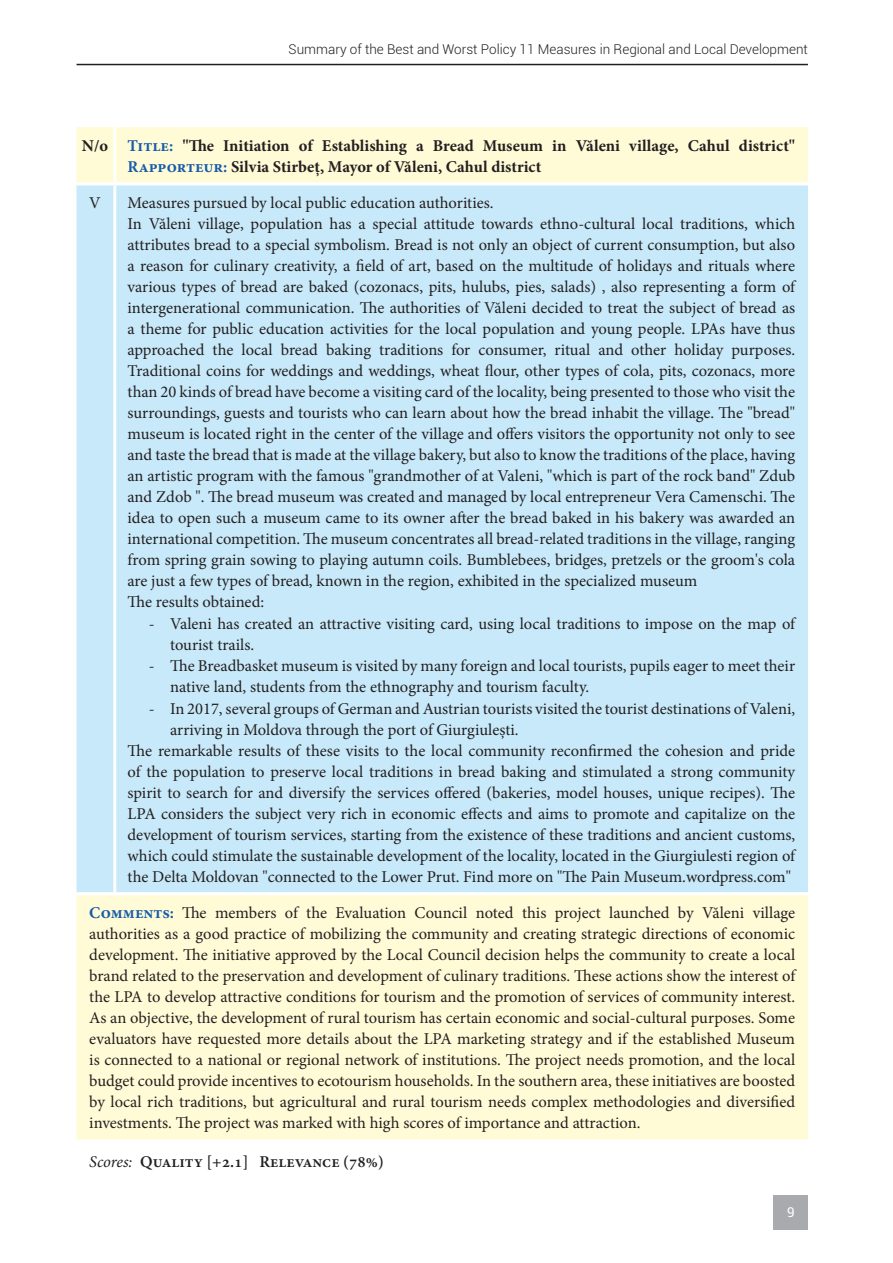
<style>
.page{position:relative;width:893px;height:1263px;background:#fff}
.page>*{position:absolute;margin:0;border:0;box-sizing:border-box;transform-origin:0 0}
.t1{font:16.5px/21px "Minion Pro";color:#231f20}
.t2{font:700 16.5px/21px "Minion Pro";color:#231f20}
.t3{font:600 16.5px "Minion Pro";color:#231f20}
.t4{font:300 13.5px "Roboto";color:#231f20}
.t5{font:13.5px "Roboto";color:#fff}
.s1{color:#185baa}
.s2{font-weight:700;color:#185baa}
.s3{font-weight:400;font-style:italic}
</style>
<div class="page">
<div style="left:774px;top:1195px;width:34px;height:34px;background:#a8aaad"></div>
<hr style="left:77px;top:64px;width:731px;height:1px;background:#231f20">
<div style="left:77px;top:127px;width:731px;height:1012px;background:#fffbd6"></div>
<div style="left:77px;top:185px;width:731px;height:707px;background:#c7e9f9"></div>
<hr style="left:113px;top:127px;width:3px;height:55px;background:#fff">
<hr style="left:77px;top:182px;width:38px;height:3px;background:#fff">
<hr style="left:115px;top:182px;width:693px;height:3px;background:#fff">
<hr style="left:113px;top:185px;width:3px;height:707px;background:#fff">
<hr style="left:77px;top:892px;width:38px;height:3px;background:#fff">
<hr style="left:115px;top:892px;width:693px;height:3px;background:#fff">
<p class="t4" style="left:289px;top:40px;width:521px">Summary of the Best and Worst Policy 11 Measures in Regional and Local Development</p>
<p class="t2" style="left:128px;top:135px;width:669px;text-indent:-46px">N/o <span class="s1">Title:</span> "The Initiation of Establishing a Bread Museum in Văleni village, Cahul district"<br><span class="s1">Rapporteur:</span> Silvia Stirbeţ, Mayor of Văleni, Cahul district</p>
<p class="t1" style="left:89px;top:192px;width:13px">V</p>
<p class="t1" style="left:128px;top:192px;width:669px">Measures pursued by local public education authorities.<br>In Văleni village, population has a special attitude towards ethno-cultural local traditions, which attributes bread to a special symbolism. Bread is not only an object of current consumption, but also a reason for culinary creativity, a field of art, based on the multitude of holidays and rituals where various types of bread are baked (cozonacs, pits, hulubs, pies, salads) , also representing a form of intergenerational communication. The authorities of Văleni decided to treat the subject of bread as a theme for public education activities for the local population and young people. LPAs have thus approached the local bread baking traditions for consumer, ritual and other holiday purposes.<br>Traditional coins for weddings and weddings, wheat flour, other types of cola, pits, cozonacs, more than 20 kinds of bread have become a visiting card of the locality, being presented to those who visit the surroundings, guests and tourists who can learn about how the bread inhabit the village. The "bread" museum is located right in the center of the village and offers visitors the opportunity not only to see and taste the bread that is made at the village bakery, but also to know the traditions of the place, having an artistic program with the famous "grandmother of at Valeni, "which is part of the rock band" Zdub and Zdob ". The bread museum was created and managed by local entrepreneur Vera Camenschi. The idea to open such a museum came to its owner after the bread baked in his bakery was awarded an international competition. The museum concentrates all bread-related traditions in the village, ranging from spring grain sowing to playing autumn coils. Bumblebees, bridges, pretzels or the groom's cola are just a few types of bread, known in the region, exhibited in the specialized museum<br>The results obtained:</p>
<p class="t1" style="left:170px;top:613px;width:626px;text-indent:-21px">- Valeni has created an attractive visiting card, using local traditions to impose on the map of tourist trails.</p>
<p class="t1" style="left:170px;top:655px;width:626px;text-indent:-21px">- The Breadbasket museum is visited by many foreign and local tourists, pupils eager to meet their native land, students from the ethnography and tourism faculty.</p>
<p class="t1" style="left:149px;top:698px;width:648px">- In 2017, several groups of German and Austrian tourists visited the tourist destinations of Valeni,</p>
<p class="t1" style="left:170px;top:719px;width:350px">arriving in Moldova through the port of Giurgiulești.</p>
<p class="t1" style="left:128px;top:740px;width:669px">The remarkable results of these visits to the local community reconfirmed the cohesion and pride</p>
<p class="t1" style="left:128px;top:761px;width:669px">of the population to preserve local traditions in bread baking and stimulated a strong community</p>
<p class="t1" style="left:128px;top:782px;width:669px">spirit to search for and diversify the services offered (bakeries, model houses, unique recipes). The</p>
<p class="t1" style="left:128px;top:803px;width:669px">LPA considers the subject very rich in economic effects and aims to promote and capitalize on the</p>
<p class="t1" style="left:128px;top:824px;width:669px">development of tourism services, starting from the existence of these traditions and ancient customs,</p>
<p class="t1" style="left:128px;top:845px;width:669px">which could stimulate the sustainable development of the locality, located in the Giurgiulesti region of</p>
<p class="t1" style="left:128px;top:866px;width:665px">the Delta Moldovan "connected to the Lower Prut. Find more on "The Pain Museum.wordpress.com"</p>
<p class="t1" style="left:89px;top:902px;width:707px;text-align:justify"><span class="s2">Comments:</span> The members of the Evaluation Council noted this project launched by Văleni village authorities as a good practice of mobilizing the community and creating strategic directions of economic development. The initiative approved by the Local Council decision helps the community to create a local brand related to the preservation and development of culinary traditions. These actions show the interest of the LPA to develop attractive conditions for tourism and the promotion of services of community interest.<br>As an objective, the development of rural tourism has certain economic and social-cultural purposes. Some evaluators have requested more details about the LPA marketing strategy and if the established Museum is connected to a national or regional network of institutions. The project needs promotion, and the local budget could provide incentives to ecotourism households. In the southern area, these initiatives are boosted by local rich traditions, but agricultural and rural tourism needs complex methodologies and diversified investments. The project was marked with high scores of importance and attraction.</p>
<p class="t3" style="left:89px;top:1151px;width:296px"><span class="s3">Scores:</span> Quality [+2.1] Relevance (78%)</p>
<p class="t5" style="left:787px;top:1202px;width:9px">9</p>
</div>
